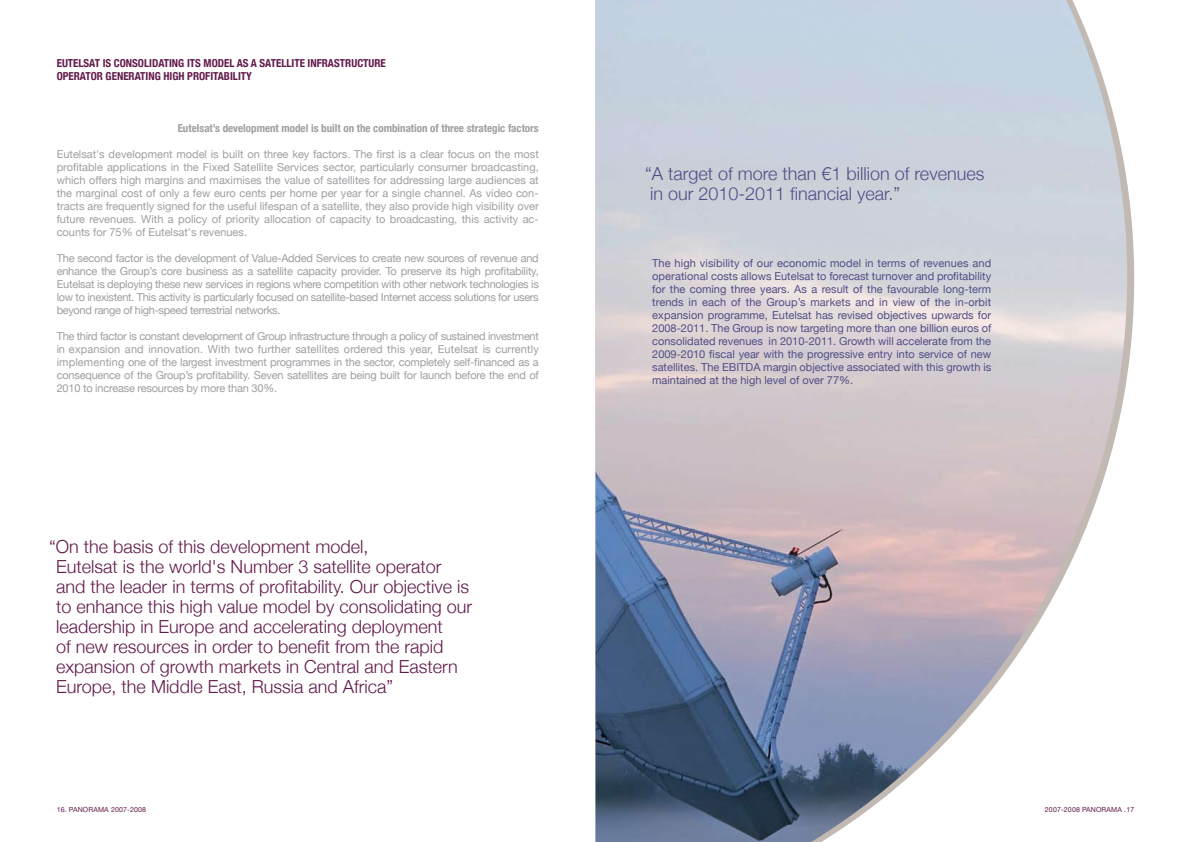
<style>
.page{position:relative;width:1191px;height:842px;background:#fff}
.page>*{position:absolute;margin:0;border:0;box-sizing:border-box;transform-origin:0 0}
.t1{font:300 18px/20px "Helvetica Neue";color:#621a4b}
.t2{font:300 18px/20px "Helvetica Neue";color:#514e86}
.t3{font:11px/13px "Helvetica Neue";letter-spacing:-.02em;color:#9d9fa2;text-align:justify}
.t4{font:11px/13px "Helvetica Neue";color:#514e86;text-align:justify}
.t5{font:700 condensed 11px/13px "Helvetica Neue";color:#621a4b}
.t6{font:700 condensed 11px "Helvetica Neue";color:#9d9fa2}
.t7{font:7px "Helvetica Neue";letter-spacing:.02em;color:#621a4b}
</style>
<div class="page">
<img style="left:595px;top:0;width:532px;height:842px">
<p class="t5" style="left:57px;top:57px;width:331px">EUTELSAT IS CONSOLIDATING ITS MODEL AS A SATELLITE INFRASTRUCTURE<br>OPERATOR GENERATING HIGH PROFITABILITY</p>
<p class="t6" style="left:178px;top:122px;width:362px">Eutelsat’s development model is built on the combination of three strategic factors</p>
<p class="t3" style="left:57px;top:148px;width:483px">Eutelsat's development model is built on three key factors. The first is a clear focus on the most profitable applications in the Fixed Satellite Services sector, particularly consumer broadcasting, which offers high margins and maximises the value of satellites for addressing large audiences at the marginal cost of only a few euro cents per home per year for a single channel. As video con&shy;tracts are frequently signed for the useful lifespan of a satellite, they also provide high visibility over future revenues. With a policy of priority allocation of capacity to broadcasting, this activity ac&shy;counts for 75% of Eutelsat's revenues.</p>
<p class="t3" style="left:57px;top:252px;width:483px">The second factor is the development of Value-Added Services to create new sources of revenue and enhance the Group’s core business as a satellite capacity provider. To preserve its high profitability, Eutelsat is deploying these new services in regions where competition with other network technologies is low to inexistent. This activity is particularly focused on satellite-based Internet access solutions for users beyond range of high-speed terrestrial networks.</p>
<p class="t3" style="left:57px;top:330px;width:483px">The third factor is constant development of Group infrastructure through a policy of sustained investment in expansion and innovation. With two further satellites ordered this year, Eutelsat is currently implementing one of the largest investment programmes in the sector, completely self-financed as a consequence of the Group’s profitability. Seven satellites are being built for launch before the end of 2010 to increase resources by more than 30%.</p>
<p class="t1" style="left:56px;top:537px;width:417px;text-indent:-7px">“On the basis of this development model,<br>Eutelsat is the world's Number 3 satellite operator and the leader in terms of profitability. Our objective is to enhance this high value model by consolidating our leadership in Europe and accelerating deployment<br>of new resources in order to benefit from the rapid expansion of growth markets in Central and Eastern Europe, the Middle East, Russia and Africa”</p>
<h1 class="t2" style="left:645px;top:163px;width:341px">“A target of more than €1 billion of revenues in our 2010-2011 financial year.”</h1>
<p class="t4" style="left:652px;top:256px;width:340px">The high visibility of our economic model in terms of revenues and operational costs allows Eutelsat to forecast turnover and profitability for the coming three years. As a result of the favourable long-term trends in each of the Group’s markets and in view of the in-orbit expansion programme, Eutelsat has revised objectives upwards for 2008-2011. The Group is now targeting more than one billion euros of consolidated revenues in 2010-2011. Growth will accelerate from the 2009-2010 fiscal year with the progressive entry into service of new satellites. The EBITDA margin objective associated with this growth is maintained at the high level of over 77%.</p>
<p class="t7" style="left:57px;top:805px;width:91px">16. PANORAMA 2007-2008</p>
<p class="t7" style="left:1045px;top:805px;width:91px">2007-2008 PANORAMA .17</p>
</div>
